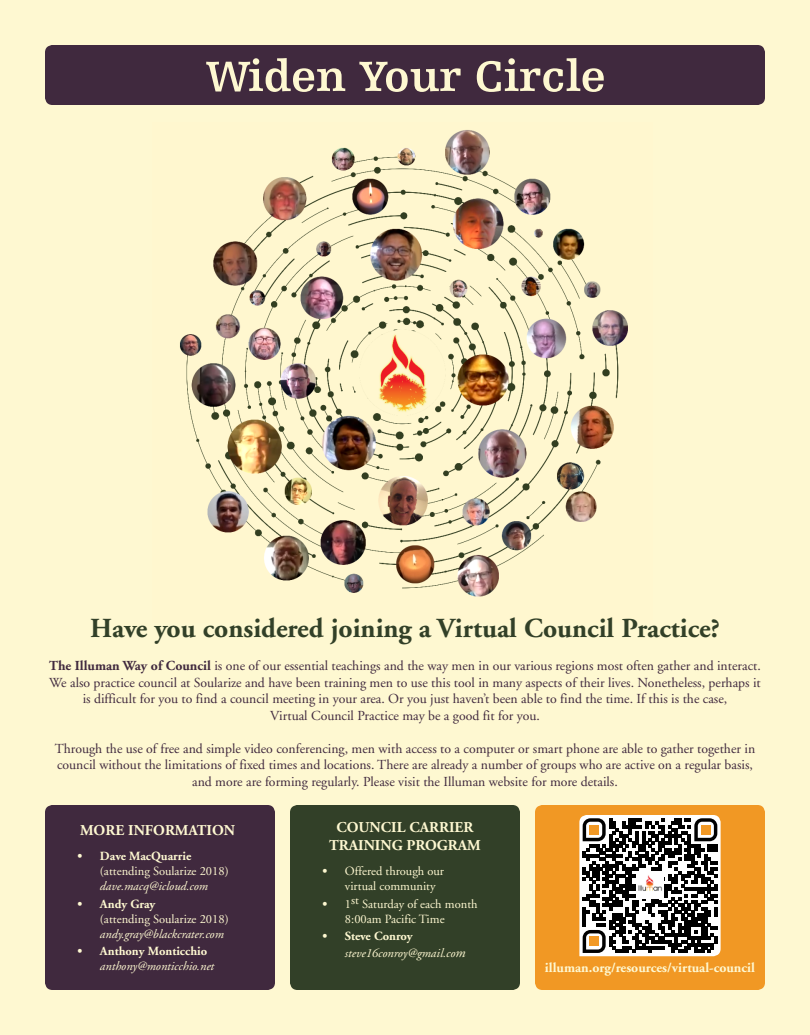
<style>
.page{position:relative;width:810px;height:1035px;background:#fef8d1}
.page>*{position:absolute;margin:0;border:0;box-sizing:border-box;transform-origin:0 0}
.t1{font:700 27.5px "Adobe Garamond";color:#324028}
.t2{font:700 15px/18px "Adobe Garamond";color:#fef8d1;text-align:center}
.t3{font:13.75px/16.5px "Adobe Garamond";color:#40293e;text-align:center}
.t4{font:700 13.75px "Adobe Garamond";color:#fef8d1}
.t5{font:12.5px/15px "Adobe Garamond";color:#fef8d1}
.t6{font:italic 12.5px/16.5px "Adobe Garamond";color:#fef8d1}
.t7{font:700 12.5px "Adobe Garamond";color:#fef8d1}
.s1{font-weight:700}
.s2{font-weight:700;font-style:normal}
.s3{font-size:13.75px}
</style>
<div class="page">
<img style="left:180px;top:130px;width:448px;height:467px">
<div style="left:290px;top:805px;width:230px;height:185px;background:#324028;border-radius:8px"></div>
<div style="left:535px;top:805px;width:230px;height:185px;background:#f19824;border-radius:8px"></div>
<div style="left:45px;top:45px;width:720px;height:60px;background:#40293e;border-radius:8px"></div>
<svg style="left:206px;top:58px;width:398px;height:34px"></svg>
<div style="left:45px;top:805px;width:230px;height:185px;background:#40293e;border-radius:8px"></div>
<svg style="left:579px;top:815px;width:142px;height:141px;background:#777675"></svg>
<div style="left:589px;top:825px;width:10px;height:10px;background:#f29925"></div>
<div style="left:701px;top:825px;width:10px;height:10px;background:#f29925"></div>
<div style="left:589px;top:937px;width:10px;height:9px;background:#f29925"></div>
<img style="left:637px;top:873px;width:26px;height:26px">
<h1 class="t1" style="left:90px;top:613px;width:631px">Have you considered joining a Virtual Council Practice?</h1>
<p class="t3" style="left:49px;top:658px;width:713px"><span class="s1">The Illuman Way of Council</span> is one of our essential teachings and the way men in our various regions most often gather and interact.<br>We also practice council at Soularize and have been training men to use this tool in many aspects of their lives. Nonetheless, perhaps it is difficult for you to find a council meeting in your area. Or you just haven’t been able to find the time. If this is the case,<br>Virtual Council Practice may be a good fit for you.</p>
<p class="t3" style="left:55px;top:740px;width:702px">Through the use of free and simple video conferencing, men with access to a computer or smart phone are able to gather together in council without the limitations of fixed times and locations. There are already a number of groups who are active on a regular basis, and more are forming regularly. Please visit the Illuman website for more details.</p>
<p class="t2" style="left:329px;top:819px;width:153px">COUNCIL CARRIER<br>TRAINING PROGRAM</p>
<p class="t5" style="left:345px;top:864px;width:101px;text-indent:-22px"><span class="s1">•</span> Offered through our virtual community</p>
<p class="t5" style="left:345px;top:897px;width:134px;text-indent:-22px"><span class="s1">•</span> 1st Saturday of each month<br>8:00am Pacific Time</p>
<p class="t6" style="left:345px;top:929px;width:122px;text-indent:-22px"><span class="s2">• Steve Conroy </span>steve16conroy@gmail.co<span class="s3">m</span></p>
<p class="t2" style="left:80px;top:822px;width:157px">MORE INFORMATION</p>
<p class="t7" style="left:77px;top:850px;width:115px">• Dave MacQuarrie</p>
<p class="t5" style="left:100px;top:864px;width:130px">(attending Soularize 2018)</p>
<p class="t6" style="left:100px;top:879px;width:110px">dave.macq@icloud.com</p>
<p class="t7" style="left:77px;top:897px;width:79px">• Andy Gray</p>
<p class="t5" style="left:100px;top:912px;width:130px">(attending Soularize 2018)</p>
<p class="t6" style="left:100px;top:926px;width:125px">andy.gray@blackcrater.com</p>
<p class="t7" style="left:77px;top:945px;width:131px">• Anthony Monticchio</p>
<p class="t6" style="left:100px;top:959px;width:116px">anthony@monticchio.net</p>
<p class="t4" style="left:545px;top:960px;width:212px">illuman.org/resources/virtual-council</p>
</div>
